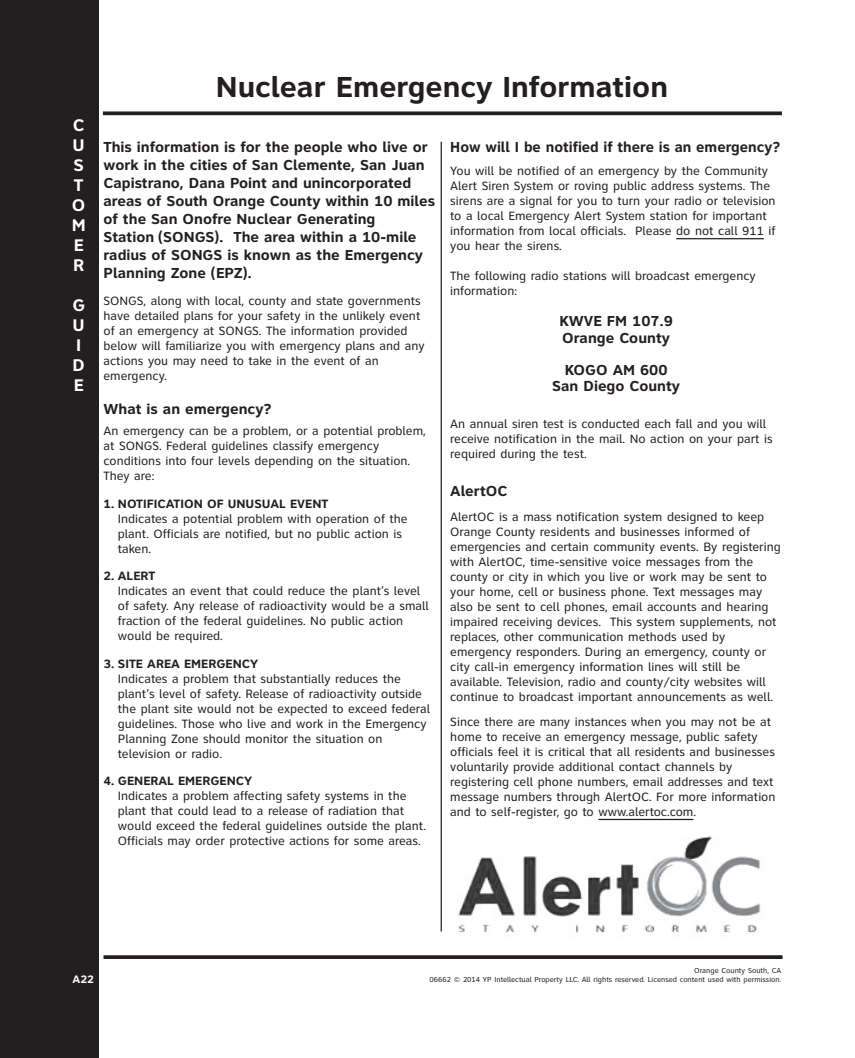
<style>
.page{position:relative;width:855px;height:1058px;background:#fff}
.page>*{position:absolute;margin:0;border:0;box-sizing:border-box;transform-origin:0 0}
.t1{font:700 30px "Clearview ATT";color:#231f20}
.t2{font:700 17.5px/20px "Clearview ATT";color:#fff}
.t3{font:700 15px/18px "Clearview ATT";color:#231f20}
.t4{font:12.5px/15px "Clearview ATT";color:#231f20}
.t5{font:700 12.5px "Clearview ATT";color:#231f20}
.t6{font:700 11.25px "Clearview ATT";color:#fff}
.t7{font:7.5px/9px "Clearview ATT";color:#231f20;text-align:right}
</style>
<div class="page">
<div style="left:0;top:0;width:98px;height:1058px;background:#231f20"></div>
<svg style="left:103px;top:955px;width:680px;height:4px;background:#302d2e"></svg>
<hr style="left:676px;top:238px;width:88px;height:1px;background:#231f20">
<hr style="left:598px;top:818px;width:95px;height:2px;background:#231f20">
<hr style="left:441px;top:142px;width:1px;height:789px;background:#231f20">
<svg style="left:103px;top:111px;width:679px;height:4px;background:#3c3839"></svg>
<img style="left:458px;top:836px;width:302px;height:97px">
<h2 class="t2" style="left:72px;top:116px;width:15px">C<br>U<br>S<br>T<br>O<br>M<br>E<br>R</h2>
<h2 class="t2" style="left:72px;top:296px;width:14px">G<br>U<br>I<br>D<br>E</h2>
<h1 class="t1" style="left:216px;top:72px;width:454px">Nuclear Emergency Information</h1>
<p class="t3" style="left:104px;top:140px;width:333px">This information is for the people who live or work in the cities of San Clemente, San Juan Capistrano, Dana Point and unincorporated areas of South Orange County within 10 miles of the San Onofre Nuclear Generating<br>Station (SONGS). The area within a 10-mile radius of SONGS is known as the Emergency Planning Zone (EPZ).</p>
<p class="t4" style="left:103px;top:294px;width:323px">SONGS, along with local, county and state governments have detailed plans for your safety in the unlikely event of an emergency at SONGS. The information provided below will familiarize you with emergency plans and any actions you may need to take in the event of an emergency.</p>
<p class="t3" style="left:104px;top:401px;width:170px">What is an emergency?</p>
<p class="t4" style="left:104px;top:424px;width:324px">An emergency can be a problem, or a potential problem, at SONGS. Federal guidelines classify emergency conditions into four levels depending on the situation.<br>They are:</p>
<p class="t5" style="left:104px;top:497px;width:226px">1. NOTIFICATION OF UNUSUAL EVENT</p>
<p class="t4" style="left:118px;top:512px;width:291px">Indicates a potential problem with operation of the plant. Officials are notified, but no public action is taken.</p>
<p class="t5" style="left:104px;top:569px;width:53px">2. ALERT</p>
<p class="t4" style="left:118px;top:584px;width:313px">Indicates an event that could reduce the plant’s level of safety. Any release of radioactivity would be a small fraction of the federal guidelines. No public action would be required.</p>
<p class="t5" style="left:104px;top:657px;width:156px">3. SITE AREA EMERGENCY</p>
<p class="t4" style="left:118px;top:672px;width:314px">Indicates a problem that substantially reduces the plant’s level of safety. Release of radioactivity outside the plant site would not be expected to exceed federal guidelines. Those who live and work in the Emergency Planning Zone should monitor the situation on television or radio.</p>
<p class="t5" style="left:104px;top:774px;width:150px">4. GENERAL EMERGENCY</p>
<p class="t4" style="left:118px;top:789px;width:310px">Indicates a problem affecting safety systems in the plant that could lead to a release of radiation that would exceed the federal guidelines outside the plant.<br>Officials may order protective actions for some areas.</p>
<p class="t3" style="left:450px;top:140px;width:331px">How will I be notified if there is an emergency?</p>
<p class="t4" style="left:450px;top:164px;width:327px">You will be notified of an emergency by the Community Alert Siren System or roving public address systems. The sirens are a signal for you to turn your radio or television to a local Emergency Alert System station for important information from local officials. Please do not call 911 if you hear the sirens.</p>
<p class="t4" style="left:450px;top:269px;width:307px">The following radio stations will broadcast emergency information:</p>
<p class="t3" style="left:559px;top:314px;width:115px;line-height:16.2px">KWVE FM 107.9<br>Orange County</p>
<p class="t3" style="left:552px;top:363px;width:130px;line-height:16.2px;text-align:center">KOGO AM 600<br>San Diego County</p>
<p class="t4" style="left:450px;top:417px;width:324px">An annual siren test is conducted each fall and you will receive notification in the mail. No action on your part is required during the test.</p>
<p class="t3" style="left:450px;top:483px;width:59px">AlertOC</p>
<p class="t4" style="left:450px;top:510px;width:332px">AlertOC is a mass notification system designed to keep Orange County residents and businesses informed of emergencies and certain community events. By registering with AlertOC, time-sensitive voice messages from the county or city in which you live or work may be sent to your home, cell or business phone. Text messages may also be sent to cell phones, email accounts and hearing impaired receiving devices. This system supplements, not replaces, other communication methods used by emergency responders. During an emergency, county or city call-in emergency information lines will still be available. Television, radio and county/city websites will continue to broadcast important announcements as well.</p>
<p class="t4" style="left:450px;top:715px;width:327px">Since there are many instances when you may not be at home to receive an emergency message, public safety officials feel it is critical that all residents and businesses voluntarily provide additional contact channels by registering cell phone numbers, email addresses and text message numbers through AlertOC. For more information and to self-register, go to www.alertoc.com.</p>
<p class="t6" style="left:72px;top:973px;width:23px">A22</p>
<p class="t7" style="left:430px;top:966px;width:353px">Orange County South, CA<br>06662 © 2014 YP Intellectual Property LLC. All rights reserved. Licensed content used with permission.</p>
</div>
